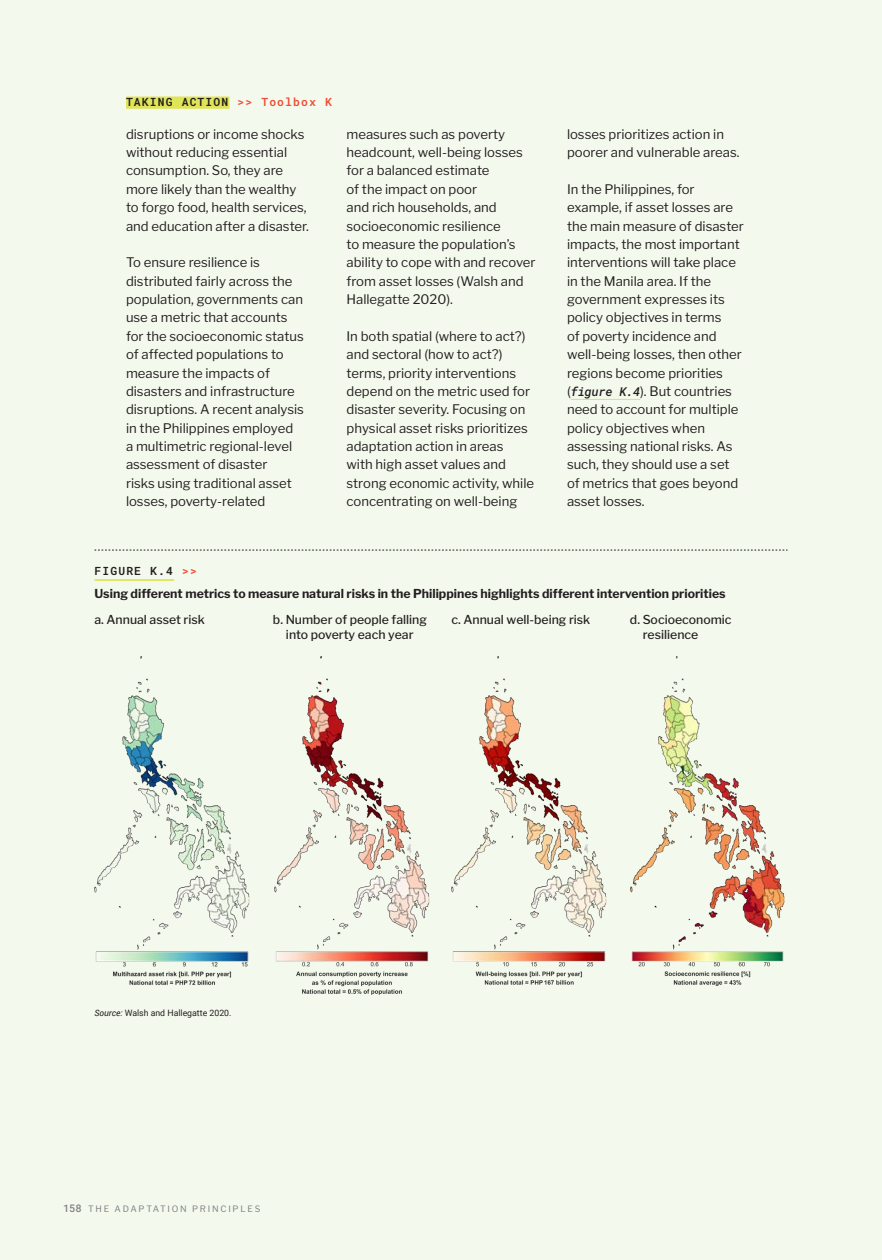
<style>
.page{position:relative;width:882px;height:1260px;background:#f4f9ed}
.page>*{position:absolute;margin:0;border:0;box-sizing:border-box;transform-origin:0 0}
.Action_Box_Text_Regu{font:13.12px/18.4px "Libre Franklin";color:#231f20}
.Figure_Title{font:500 12.25px/14.9px "Libre Franklin";color:#231f20;text-align:center}
.Figure_Title_Main_Te{font:700 12.25px "Libre Franklin";color:#231f20}
.Taking_Action{font:600 11.38px "Roboto Mono";letter-spacing:.1em;color:#231f20}
.Figure_Number{font:600 11.38px "Roboto Mono";letter-spacing:.1em;color:#231f20}
.Figure_Source{font:8.75px "Roboto";color:#231f20}
.t1{font:8.75px "Libre Franklin";letter-spacing:.2em;color:#808285}
.s1{color:#ef4d34}
.s2{font-family:"Roboto Mono";font-weight:500;font-style:italic;font-size:12.25px}
.s3{font-style:italic}
.s4{font-family:"Roboto Mono";font-weight:500;font-size:10.5px}
</style>
<div class="page">
<hr style="left:571px;top:399px;width:69px;height:1px;background:#e0e457">
<hr style="left:94px;top:579px;width:80px;height:2px;background:#e0e457">
<svg style="left:94px;top:550px;width:694px;height:1px"></svg>
<img style="left:94px;top:656px;width:155px;height:329px">
<img style="left:274px;top:656px;width:155px;height:339px">
<img style="left:452px;top:656px;width:154px;height:329px">
<img style="left:630px;top:656px;width:155px;height:330px">
<div style="left:126px;top:97px;width:104px;height:12px;background:#e0e457"></div>
<p class="Taking_Action" style="left:126px;top:94px;width:207px">TAKING ACTION <span class="s1">&gt;&gt; Toolbox K</span></p>
<p class="Action_Box_Text_Regu" style="left:126px;top:125px;width:184px">disruptions or income shocks without reducing essential consumption. So, they are more likely than the wealthy to forgo food, health services, and education after a disaster.</p>
<p class="Action_Box_Text_Regu" style="left:126px;top:253px;width:180px">To ensure resilience is distributed fairly across the population, governments can use a metric that accounts for the socioeconomic status of affected populations to measure the impacts of disasters and infrastructure disruptions. A recent analysis in the Philippines employed<br>a multimetric regional-level assessment of disaster<br>risks using traditional asset losses, poverty-related</p>
<p class="Action_Box_Text_Regu" style="left:346px;top:125px;width:190px">measures such as poverty headcount, well-being losses for a balanced estimate<br>of the impact on poor<br>and rich households, and socioeconomic resilience<br>to measure the population’s ability to cope with and recover from asset losses (Walsh and<br>Hallegatte 2020).</p>
<p class="Action_Box_Text_Regu" style="left:346px;top:327px;width:189px">In both spatial (where to act?) and sectoral (how to act?) terms, priority interventions depend on the metric used for disaster severity. Focusing on physical asset risks prioritizes adaptation action in areas<br>with high asset values and strong economic activity, while concentrating on well-being</p>
<p class="Action_Box_Text_Regu" style="left:567px;top:125px;width:174px">losses prioritizes action in poorer and vulnerable areas.</p>
<p class="Action_Box_Text_Regu" style="left:567px;top:180px;width:178px">In the Philippines, for example, if asset losses are the main measure of disaster impacts, the most important interventions will take place in the Manila area. If the government expresses its policy objectives in terms<br>of poverty incidence and well-being losses, then other regions become priorities (<span class="s2">figure K.4</span>). But countries need to account for multiple policy objectives when assessing national risks. As such, they should use a set of metrics that goes beyond asset losses.</p>
<p class="Figure_Number" style="left:94px;top:563px;width:104px">FIGURE K.4 <span class="s1">&gt;&gt;</span></p>
<p class="Figure_Title_Main_Te" style="left:94px;top:586px;width:633px">Using different metrics to measure natural risks in the Philippines highlights different intervention priorities</p>
<p class="Figure_Title" style="left:94px;top:612px;width:112px">a. Annual asset risk</p>
<p class="Figure_Title" style="left:273px;top:612px;width:155px">b. Number of people falling into poverty each year</p>
<p class="Figure_Title" style="left:451px;top:612px;width:140px">c. Annual well-being risk</p>
<p class="Figure_Title" style="left:643px;top:612px;width:90px;text-align:left;text-indent:-13px">d. Socioeconomic resilience</p>
<p class="Figure_Source" style="left:94px;top:1007px;width:138px"><span class="s3">Source:</span> Walsh and Hallegatte 2020.</p>
<p class="t1" style="left:63px;top:1203px;width:199px"><span class="s4">158</span> THE ADAPTATION PRINCIPLES</p>
</div>
